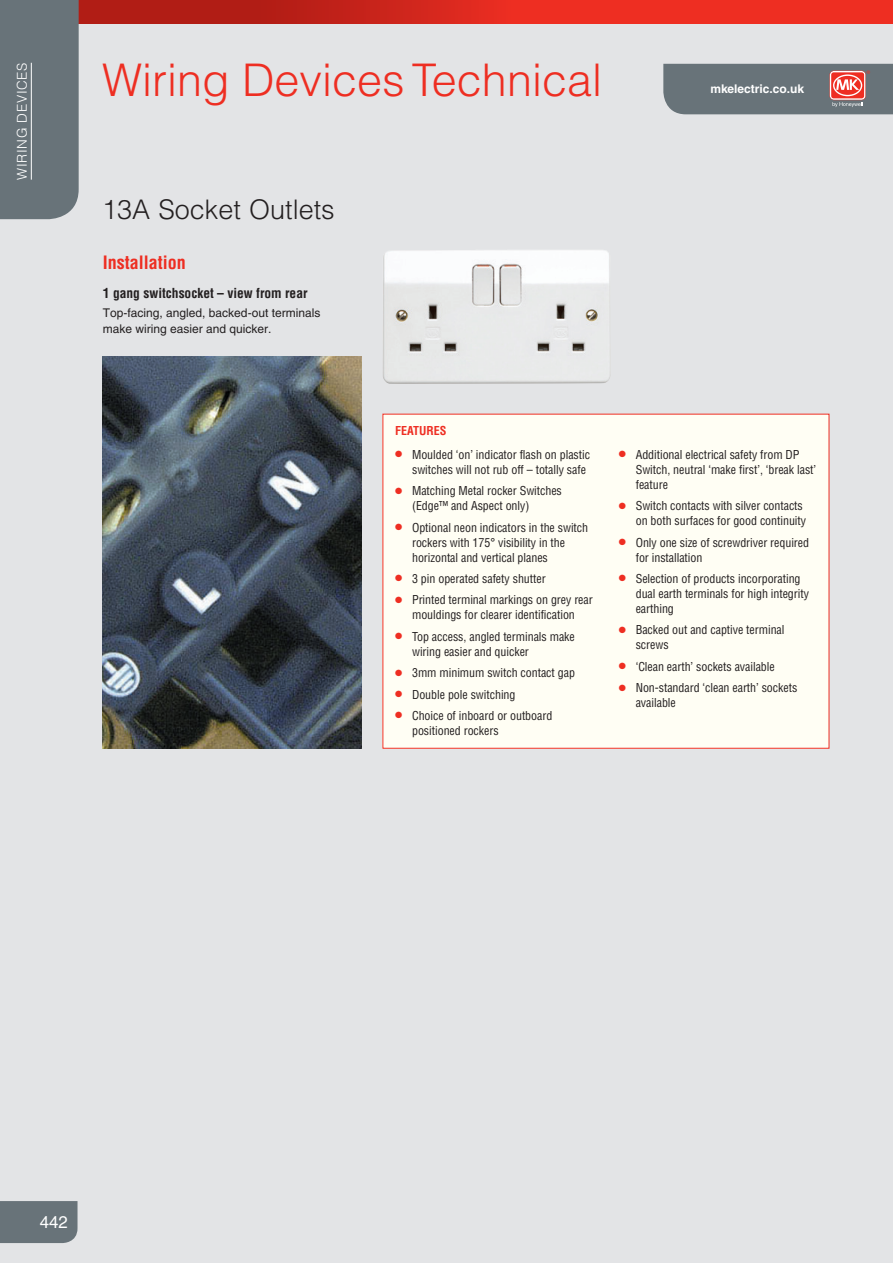
<style>
.page{position:relative;width:893px;height:1263px;background:#e3e4e6}
.page>*{position:absolute;margin:0;border:0;box-sizing:border-box;transform-origin:0 0}
.t1{font:300 45px "Helvetica LT Std";color:#ee2e22}
.TEC_HEADERS_BLACK{font:300 27px "Helvetica LT Std";color:#231f20}
.TECH_sub_head_red{font:700 condensed 18px "Helvetica LT Std";color:#ee2e22}
.t2{font:16.95px "Helvetica LT Std";color:#fff}
.BLACK_HEADERS_SUBS{font:700 condensed 13.5px "Helvetica LT Std";color:#231f20}
.t3{font:300 13.5px "Helvetica LT Std";letter-spacing:.05em;color:#fff}
.BULLETS_COPY_2014{font:condensed 12px/15px "Helvetica LT Std";letter-spacing:-.005em;color:#231f20}
.Tec_body_Text{font:12px/16.5px "Helvetica LT Std";color:#231f20}
.t4{font:700 12px "Helvetica LT Std";color:#fff}
.BULLETS_HEADERS_RED{font:700 condensed 12px "Helvetica LT Std";color:#ee2e22}
.s1{color:#ee2e22}
</style>
<div class="page">
<div style="left:0;top:1201px;width:78px;height:42px;background:#687379"></div>
<svg style="left:79px;top:0;width:814px;height:23px;background:#d5271d"></svg>
<div style="left:0;top:0;width:79px;height:219px;background:#687379"></div>
<hr style="left:31px;top:63px;width:1px;height:117px;background:#fff">
<svg style="left:663px;top:64px;width:230px;height:50px;background:#767579"></svg>
<div style="left:383px;top:414px;width:446px;height:334px;background:#fffef4"></div>
<img style="left:103px;top:356px;width:258px;height:392px">
<img style="left:383px;top:250px;width:228px;height:134px">
<p class="t3" style="left:13px;top:180px;width:119px;rotate:-90deg">WIRING DEVICES</p>
<h1 class="t1" style="left:102px;top:52px;width:501px">Wiring Devices Technical</h1>
<p class="t4" style="left:710px;top:82px;width:95px">mkelectric.co.uk</p>
<p class="TEC_HEADERS_BLACK" style="left:102px;top:193px;width:234px">13A Socket Outlets</p>
<p class="TECH_sub_head_red" style="left:103px;top:251px;width:85px">Installation</p>
<p class="BLACK_HEADERS_SUBS" style="left:103px;top:285px;width:206px">1 gang switchsocket – view from rear</p>
<p class="Tec_body_Text" style="left:103px;top:304px;width:219px">Top-facing, angled, backed-out terminals make wiring easier and quicker.</p>
<p class="BULLETS_HEADERS_RED" style="left:395px;top:423px;width:53px">FEATURES</p>
<p class="BULLETS_COPY_2014" style="left:412px;top:447px;width:179px;text-indent:-17px"><span class="s1">●</span> Moulded ‘on’ indicator flash on plastic switches will not rub off – totally safe</p>
<p class="BULLETS_COPY_2014" style="left:412px;top:483px;width:151px;text-indent:-17px"><span class="s1">●</span> Matching Metal rocker Switches (Edge™ and Aspect only)</p>
<p class="BULLETS_COPY_2014" style="left:412px;top:520px;width:178px;text-indent:-17px"><span class="s1">●</span> Optional neon indicators in the switch rockers with 175° visibility in the horizontal and vertical planes</p>
<p class="BULLETS_COPY_2014" style="left:395px;top:571px;width:152px"><span class="s1">●</span> 3 pin operated safety shutter</p>
<p class="BULLETS_COPY_2014" style="left:395px;top:592px;width:199px;text-align:center"><span class="s1">●</span> Printed terminal markings on grey rear mouldings for clearer identification</p>
<p class="BULLETS_COPY_2014" style="left:412px;top:629px;width:164px;text-indent:-17px"><span class="s1">●</span> Top access, angled terminals make wiring easier and quicker</p>
<p class="BULLETS_COPY_2014" style="left:395px;top:665px;width:181px"><span class="s1">●</span> 3mm minimum switch contact gap</p>
<p class="BULLETS_COPY_2014" style="left:395px;top:686px;width:122px"><span class="s1">●</span> Double pole switching</p>
<p class="BULLETS_COPY_2014" style="left:412px;top:708px;width:142px;text-indent:-17px"><span class="s1">●</span> Choice of inboard or outboard positioned rockers</p>
<p class="BULLETS_COPY_2014" style="left:636px;top:447px;width:182px;text-indent:-17px"><span class="s1">●</span> Additional electrical safety from DP<br>Switch, neutral ‘make first’, ‘break last’ feature</p>
<p class="BULLETS_COPY_2014" style="left:619px;top:498px;width:189px;text-align:right"><span class="s1">●</span> Switch contacts with silver contacts on both surfaces for good continuity</p>
<p class="BULLETS_COPY_2014" style="left:636px;top:535px;width:175px;text-indent:-17px"><span class="s1">●</span> Only one size of screwdriver required for installation</p>
<p class="BULLETS_COPY_2014" style="left:636px;top:571px;width:175px;text-indent:-17px"><span class="s1">●</span> Selection of products incorporating dual earth terminals for high integrity earthing</p>
<p class="BULLETS_COPY_2014" style="left:636px;top:622px;width:150px;text-indent:-17px"><span class="s1">●</span> Backed out and captive terminal screws</p>
<p class="BULLETS_COPY_2014" style="left:619px;top:659px;width:158px"><span class="s1">●</span> ‘Clean earth’ sockets available</p>
<p class="BULLETS_COPY_2014" style="left:636px;top:680px;width:163px;text-indent:-17px"><span class="s1">●</span> Non-standard ‘clean earth’ sockets available</p>
<h3 class="t2" style="left:40px;top:1212px;width:30px">442</h3>
</div>
